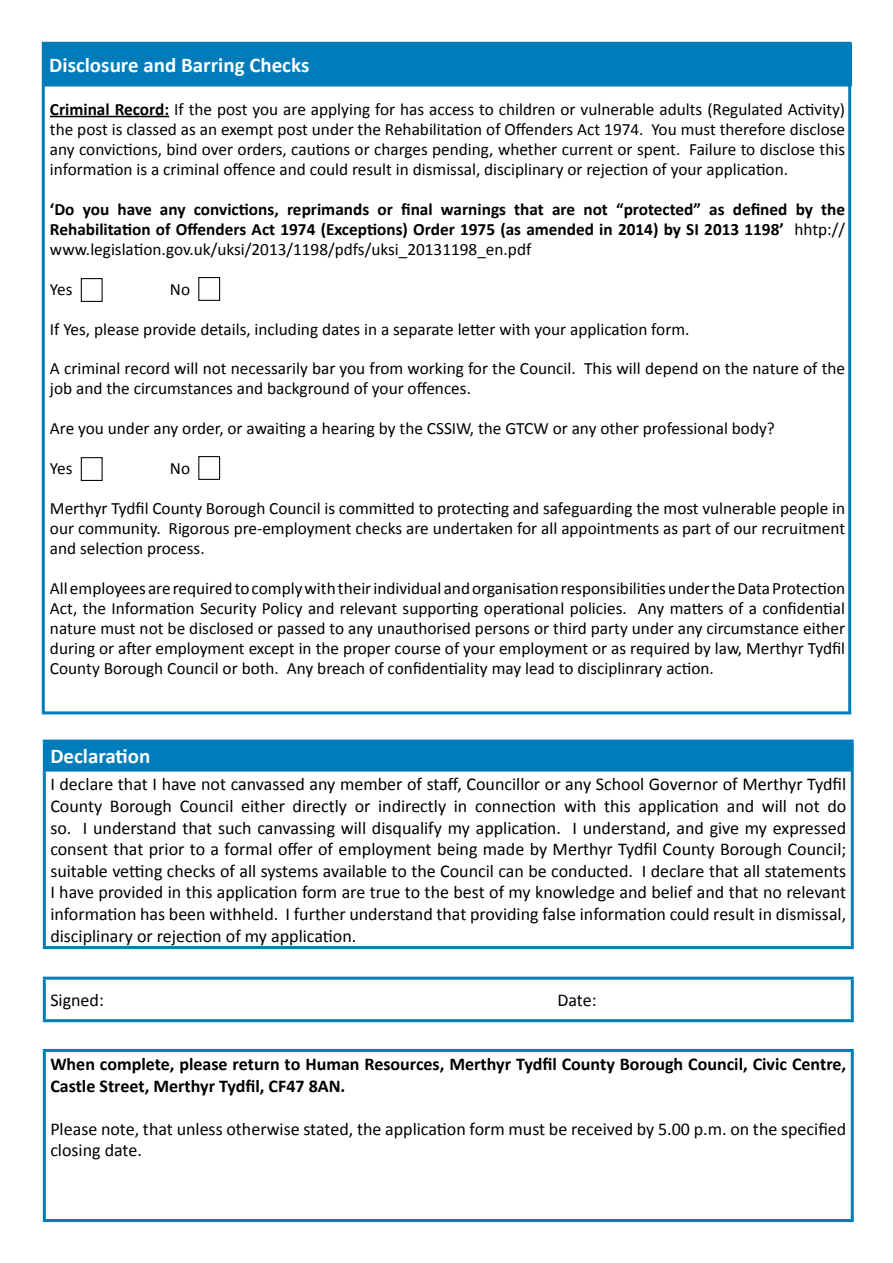
<style>
.page{position:relative;width:893px;height:1263px;background:#fff}
.page>*{position:absolute;margin:0;border:0;box-sizing:border-box;transform-origin:0 0}
.t1{font:700 21px "Calibri";color:#fff}
.t2{font:18px/21.6px "Calibri";color:#000;text-align:justify}
.t3{font:700 18px/21.6px "Calibri";color:#000}
.t4{font:17.25px/20px "Calibri";color:#000;text-align:justify}
.t5{font:700 17.25px/20px "Calibri";color:#000;text-align:justify}
.s1{font-weight:700}
.s2{font-weight:400}
</style>
<div class="page">
<hr style="left:50px;top:116px;width:119px;height:1px;background:#000">
<div style="left:81px;top:278px;width:22px;height:24px;border:1px solid #000"></div>
<div style="left:198px;top:277px;width:22px;height:24px;border:1px solid #000"></div>
<div style="left:43px;top:43px;width:808px;height:43px;background:#007cba"></div>
<hr style="left:43px;top:43px;width:809px;height:1px;background:#007cba">
<hr style="left:850px;top:44px;width:2px;height:41px;background:#007cba">
<hr style="left:43px;top:85px;width:809px;height:2px;background:#007cba">
<div style="left:42px;top:42px;width:809px;height:672px;border:3px solid #007cba"></div>
<div style="left:81px;top:457px;width:22px;height:24px;border:1px solid #000"></div>
<div style="left:198px;top:456px;width:22px;height:24px;border:1px solid #000"></div>
<div style="left:44px;top:741px;width:808px;height:30px;background:#007cba"></div>
<hr style="left:46px;top:770px;width:805px;height:2px;background:#007cba">
<hr style="left:43px;top:739px;width:811px;height:3px;background:#007cba">
<hr style="left:43px;top:742px;width:3px;height:29px;background:#007cba">
<hr style="left:851px;top:742px;width:3px;height:29px;background:#007cba">
<hr style="left:43px;top:771px;width:3px;height:175px;background:#007cba">
<hr style="left:851px;top:771px;width:3px;height:175px;background:#007cba">
<hr style="left:43px;top:946px;width:811px;height:3px;background:#007cba">
<hr style="left:43px;top:977px;width:811px;height:3px;background:#007cba">
<hr style="left:43px;top:980px;width:3px;height:39px;background:#007cba">
<hr style="left:851px;top:980px;width:3px;height:39px;background:#007cba">
<hr style="left:43px;top:1019px;width:811px;height:3px;background:#007cba">
<hr style="left:43px;top:1049px;width:811px;height:3px;background:#007cba">
<hr style="left:43px;top:1052px;width:3px;height:167px;background:#007cba">
<hr style="left:851px;top:1052px;width:3px;height:167px;background:#007cba">
<hr style="left:43px;top:1219px;width:811px;height:3px;background:#007cba">
<p class="t1" style="left:49px;top:52px;width:262px">Disclosure and Barring Checks</p>
<p class="t4" style="left:50px;top:99px;width:797px"><span class="s1">Criminal Record:</span> If the post you are applying for has access to children or vulnerable adults (Regulated Activity) the post is classed as an exempt post under the Rehabilitation of Offenders Act 1974. You must therefore disclose any convictions, bind over orders, cautions or charges pending, whether current or spent. Failure to disclose this information is a criminal offence and could result in dismissal, disciplinary or rejection of your application.</p>
<p class="t5" style="left:50px;top:199px;width:797px">‘Do you have any convictions, reprimands or final warnings that are not “protected” as defined by the Rehabilitation of Offenders Act 1974 (Exceptions) Order 1975 (as amended in 2014) by SI 2013 1198’ <span class="s2">hhtp:// www.legislation.gov.uk/uksi/2013/1198/pdfs/uksi_20131198_en.pdf</span></p>
<p class="t4" style="left:50px;top:279px;width:24px">Yes</p>
<p class="t4" style="left:170px;top:279px;width:22px">No</p>
<p class="t4" style="left:50px;top:319px;width:641px">If Yes, please provide details, including dates in a separate letter with your application form.</p>
<p class="t4" style="left:50px;top:359px;width:797px">A criminal record will not necessarily bar you from working for the Council. This will depend on the nature of the job and the circumstances and background of your offences.</p>
<p class="t4" style="left:50px;top:419px;width:726px">Are you under any order, or awaiting a hearing by the CSSIW, the GTCW or any other professional body?</p>
<p class="t4" style="left:50px;top:458px;width:24px">Yes</p>
<p class="t4" style="left:170px;top:458px;width:22px">No</p>
<p class="t4" style="left:50px;top:498px;width:797px">Merthyr Tydfil County Borough Council is committed to protecting and safeguarding the most vulnerable people in our community. Rigorous pre-employment checks are undertaken for all appointments as part of our recruitment and selection process.</p>
<p class="t4" style="left:50px;top:578px;width:797px">All employees are required to comply with their individual and organisation responsibilities under the Data Protection Act, the Information Security Policy and relevant supporting operational policies. Any matters of a confidential nature must not be disclosed or passed to any unauthorised persons or third party under any circumstance either during or after employment except in the proper course of your employment or as required by law, Merthyr Tydfil County Borough Council or both. Any breach of confidentiality may lead to disciplinrary action.</p>
<p class="t1" style="left:50px;top:742px;width:102px">Declaration</p>
<p class="t2" style="left:50px;top:774px;width:797px">I declare that I have not canvassed any member of staff, Councillor or any School Governor of Merthyr Tydfil County Borough Council either directly or indirectly in connection with this application and will not do so. I understand that such canvassing will disqualify my application. I understand, and give my expressed consent that prior to a formal offer of employment being made by Merthyr Tydfil County Borough Council; suitable vetting checks of all systems available to the Council can be conducted. I declare that all statements I have provided in this application form are true to the best of my knowledge and belief and that no relevant information has been withheld. I further understand that providing false information could result in dismissal, disciplinary or rejection of my application.</p>
<p class="t2" style="left:50px;top:989px;width:55px">Signed:</p>
<p class="t2" style="left:557px;top:989px;width:41px">Date:</p>
<p class="t3" style="left:50px;top:1053px;width:797px">When complete, please return to Human Resources, Merthyr Tydfil County Borough Council, Civic Centre,<br>Castle Street, Merthyr Tydfil, CF47 8AN.</p>
<p class="t2" style="left:50px;top:1118px;width:797px">Please note, that unless otherwise stated, the application form must be received by 5.00 p.m. on the specified closing date.</p>
</div>
